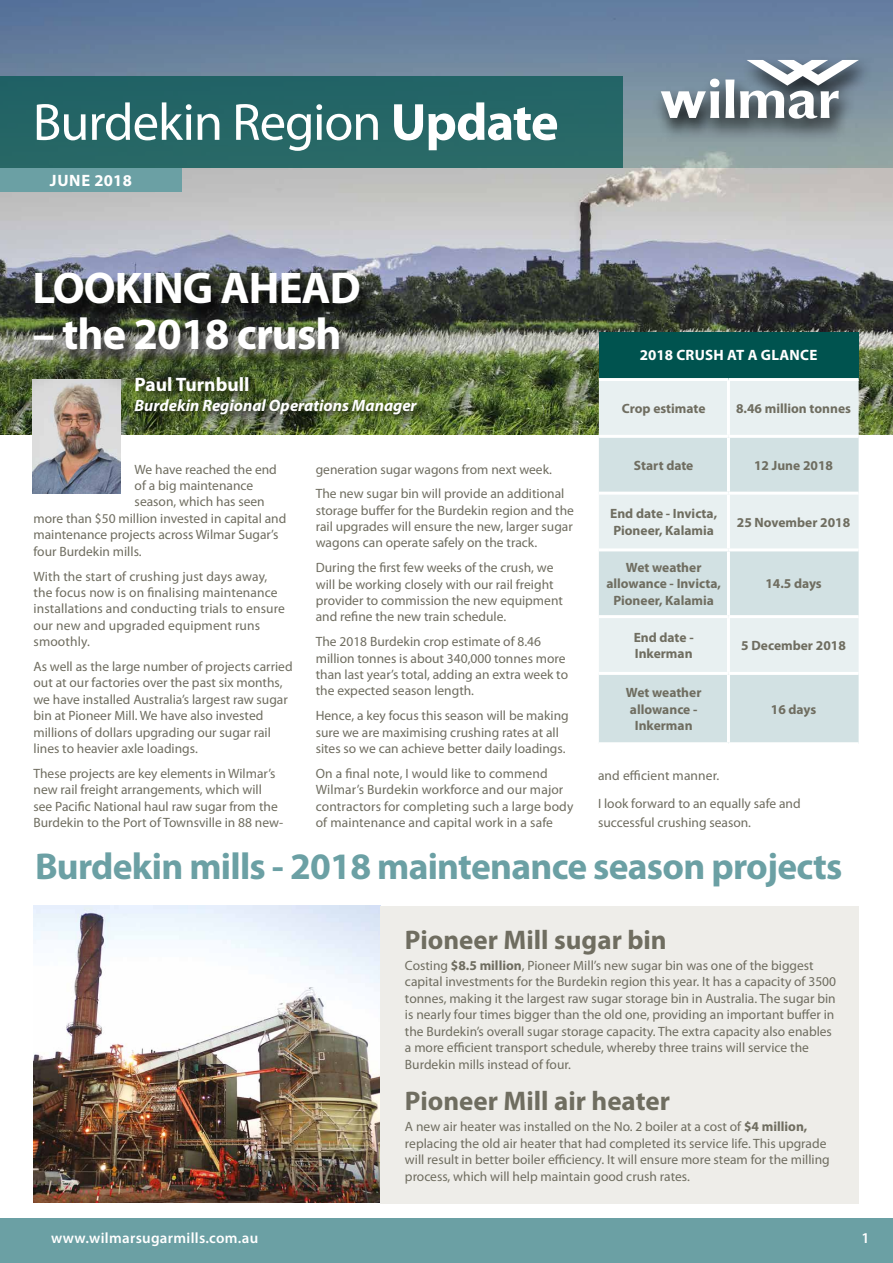
<style>
.page{position:relative;width:893px;height:1263px;background:#fff}
.page>*{position:absolute;margin:0;border:0;box-sizing:border-box;transform-origin:0 0}
.t1{font:52.65px "Myriad Pro";letter-spacing:-.02em;color:#fff}
.t2{font:700 44.55px "Myriad Pro";letter-spacing:-.02em;color:#fff}
.t3{font:700 37.5px "Myriad Pro";letter-spacing:-.02em;color:#6ba0a4}
.t4{font:700 27px "Myriad Pro";color:#6f6d60}
.t5{font:700 19.5px "Myriad Pro";color:#fff}
.t6{font:italic 700 16.5px "Myriad Pro";color:#fff}
.t7{font:700 16.5px "Myriad Pro";letter-spacing:.03em;color:#fff}
.t8{font:600 15px "Myriad Pro";letter-spacing:.02em;color:#fff}
.t9{font:700 15px "Myriad Pro";letter-spacing:.02em;color:#fff}
.t10{font:13.5px/16.4px "Myriad Pro";color:#6f6d60}
.t11{font:700 13.5px/16.5px "Myriad Pro";color:#6f6d60}
.s1{font-weight:700}
</style>
<div class="page">
<div style="left:0;top:1218px;width:893px;height:45px;background:#6ba0a4"></div>
<img style="left:0;top:0;width:893px;height:434px">
<div style="left:1px;top:0;width:892px;height:168px;background:linear-gradient(to bottom,#5a769d,#96a8a5)"></div>
<div style="left:0;top:77px;width:622px;height:91px;background:#256666"></div>
<div style="left:0;top:168px;width:182px;height:23px;background:#6ba0a4"></div>
<div style="left:652px;top:56px;width:222px;height:87px;background:#000;opacity:.88"></div>
<svg style="left:725px;top:80px;width:9px;height:38px"></svg>
<svg style="left:661px;top:79px;width:58px;height:39px"></svg>
<svg style="left:740px;top:60px;width:119px;height:59px"></svg>
<div style="left:33px;top:275px;width:340px;height:94px;background:#000;opacity:.84"></div>
<div style="left:135px;top:374px;width:297px;height:52px;background:#000;opacity:.79"></div>
<div style="left:599px;top:332px;width:260px;height:47px;background:#00534f"></div>
<div style="left:599px;top:381px;width:260px;height:54px;background:#e8f0f1"></div>
<svg style="left:599px;top:438px;width:260px;height:304px;background:#dae6e8"></svg>
<hr style="left:599px;top:378px;width:129px;height:3px;background:#fff">
<hr style="left:728px;top:378px;width:131px;height:3px;background:#fff">
<hr style="left:727px;top:381px;width:3px;height:54px;background:#fff">
<hr style="left:727px;top:438px;width:3px;height:54px;background:#fff">
<hr style="left:599px;top:492px;width:129px;height:3px;background:#fff">
<hr style="left:728px;top:492px;width:131px;height:3px;background:#fff">
<hr style="left:727px;top:495px;width:3px;height:53px;background:#fff">
<hr style="left:599px;top:548px;width:129px;height:3px;background:#fff">
<hr style="left:728px;top:548px;width:131px;height:3px;background:#fff">
<hr style="left:727px;top:551px;width:3px;height:64px;background:#fff">
<hr style="left:599px;top:615px;width:129px;height:3px;background:#fff">
<hr style="left:728px;top:615px;width:131px;height:3px;background:#fff">
<hr style="left:727px;top:618px;width:3px;height:54px;background:#fff">
<hr style="left:599px;top:672px;width:129px;height:3px;background:#fff">
<hr style="left:728px;top:672px;width:131px;height:3px;background:#fff">
<hr style="left:727px;top:675px;width:3px;height:67px;background:#fff">
<img style="left:34px;top:906px;width:347px;height:296px">
<div style="left:381px;top:906px;width:478px;height:297px;background:#eeede9"></div>
<img style="left:33px;top:380px;width:88px;height:113px">
<h1 class="t1" style="left:33px;top:90px;width:527px">Burdekin Region <span class="s1">Update</span></h1>
<p class="t7" style="left:50px;top:169px;width:83px">JUNE 2018</p>
<h2 class="t2" style="left:33px;top:259px;width:330px">LOOKING AHEAD</h2>
<h2 class="t2" style="left:33px;top:305px;width:311px">– the 2018 crush</h2>
<h3 class="t5" style="left:135px;top:372px;width:116px">Paul Turnbull</h3>
<p class="t6" style="left:135px;top:394px;width:284px">Burdekin Regional Operations Manager</p>
<p class="t9" style="left:640px;top:346px;width:179px">2018 CRUSH AT A GLANCE</p>
<p class="t11" style="left:622px;top:400px;width:85px">Crop estimate</p>
<p class="t11" style="left:736px;top:400px;width:117px">8.46 million tonnes</p>
<p class="t10" style="left:135px;top:461px;width:144px">We have reached the end</p>
<p class="t10" style="left:135px;top:477px;width:120px">of a big maintenance</p>
<p class="t10" style="left:135px;top:493px;width:132px">season, which has seen</p>
<p class="t10" style="left:34px;top:510px;width:254px">more than $50 million invested in capital and</p>
<p class="t10" style="left:34px;top:526px;width:246px">maintenance projects across Wilmar Sugar’s</p>
<p class="t10" style="left:34px;top:543px;width:110px">four Burdekin mills.</p>
<p class="t10" style="left:34px;top:568px;width:253px">With the start of crushing just days away, the focus now is on finalising maintenance installations and conducting trials to ensure our new and upgraded equipment runs smoothly.</p>
<p class="t10" style="left:34px;top:658px;width:261px">As well as the large number of projects carried out at our factories over the past six months, we have installed Australia’s largest raw sugar bin at Pioneer Mill. We have also invested millions of dollars upgrading our sugar rail lines to heavier axle loadings.</p>
<p class="t10" style="left:34px;top:765px;width:251px">These projects are key elements in Wilmar’s new rail freight arrangements, which will see Pacific National haul raw sugar from the Burdekin to the Port of Townsville in 88 new-</p>
<p class="t11" style="left:634px;top:457px;width:61px">Start date</p>
<p class="t11" style="left:754px;top:457px;width:80px">12 June 2018</p>
<p class="t11" style="left:610px;top:505px;width:109px">End date - Invicta,<br>Pioneer, Kalamia</p>
<p class="t11" style="left:737px;top:513px;width:115px">25 November 2018</p>
<p class="t11" style="left:606px;top:559px;width:116px;text-align:center">Wet weather allowance - Invicta,<br>Pioneer, Kalamia</p>
<p class="t10" style="left:316px;top:456px;width:250px;line-height:24.9px">generation sugar wagons from next week.<br>The new sugar bin will provide an additional</p>
<p class="t10" style="left:316px;top:502px;width:260px;text-align:justify">storage buffer for the Burdekin region and the rail upgrades will ensure the new, larger sugar wagons can operate safely on the track.</p>
<p class="t10" style="left:316px;top:559px;width:249px">During the first few weeks of the crush, we will be working closely with our rail freight provider to commission the new equipment and refine the new train schedule.</p>
<p class="t10" style="left:316px;top:633px;width:254px">The 2018 Burdekin crop estimate of 8.46 million tonnes is about 340,000 tonnes more than last year’s total, adding an extra week to the expected season length.</p>
<p class="t10" style="left:316px;top:707px;width:255px">Hence, a key focus this season will be making sure we are maximising crushing rates at all sites so we can achieve better daily loadings.</p>
<p class="t10" style="left:316px;top:765px;width:259px">On a final note, I would like to commend Wilmar’s Burdekin workforce and our major contractors for completing such a large body of maintenance and capital work in a safe</p>
<p class="t10" style="left:598px;top:761px;width:204px;line-height:27.9px">and efficient manner.<br>I look forward to an equally safe and</p>
<p class="t11" style="left:765px;top:575px;width:58px">14.5 days</p>
<p class="t11" style="left:634px;top:628px;width:62px">End date -<br>Inkerman</p>
<p class="t11" style="left:741px;top:637px;width:106px">5 December 2018</p>
<p class="t11" style="left:626px;top:684px;width:77px;text-align:center">Wet weather allowance -<br>Inkerman</p>
<p class="t11" style="left:771px;top:700px;width:47px">16 days</p>
<p class="t10" style="left:598px;top:814px;width:155px">successful crushing season.</p>
<h3 class="t3" style="left:35px;top:842px;width:809px">Burdekin mills - 2018 maintenance season projects</h3>
<h3 class="t4" style="left:405px;top:922px;width:263px">Pioneer Mill sugar bin</h3>
<p class="t10" style="left:405px;top:957px;width:433px">Costing <span class="s1">$8.5 million</span>, Pioneer Mill’s new sugar bin was one of the biggest capital investments for the Burdekin region this year. It has a capacity of 3500 tonnes, making it the largest raw sugar storage bin in Australia. The sugar bin is nearly four times bigger than the old one, providing an important buffer in the Burdekin’s overall sugar storage capacity. The extra capacity also enables a more efficient transport schedule, whereby three trains will service the Burdekin mills instead of four.</p>
<h3 class="t4" style="left:405px;top:1083px;width:266px">Pioneer Mill air heater</h3>
<p class="t10" style="left:405px;top:1118px;width:426px">A new air heater was installed on the No. 2 boiler at a cost of <span class="s1">$4 million, </span>replacing the old air heater that had completed its service life. This upgrade will result in better boiler efficiency. It will ensure more steam for the milling process, which will help maintain good crush rates.</p>
<p class="t8" style="left:51px;top:1228px;width:209px">www.wilmarsugarmills.com.au</p>
<p class="t8" style="left:861px;top:1228px;width:10px">1</p>
</div>
